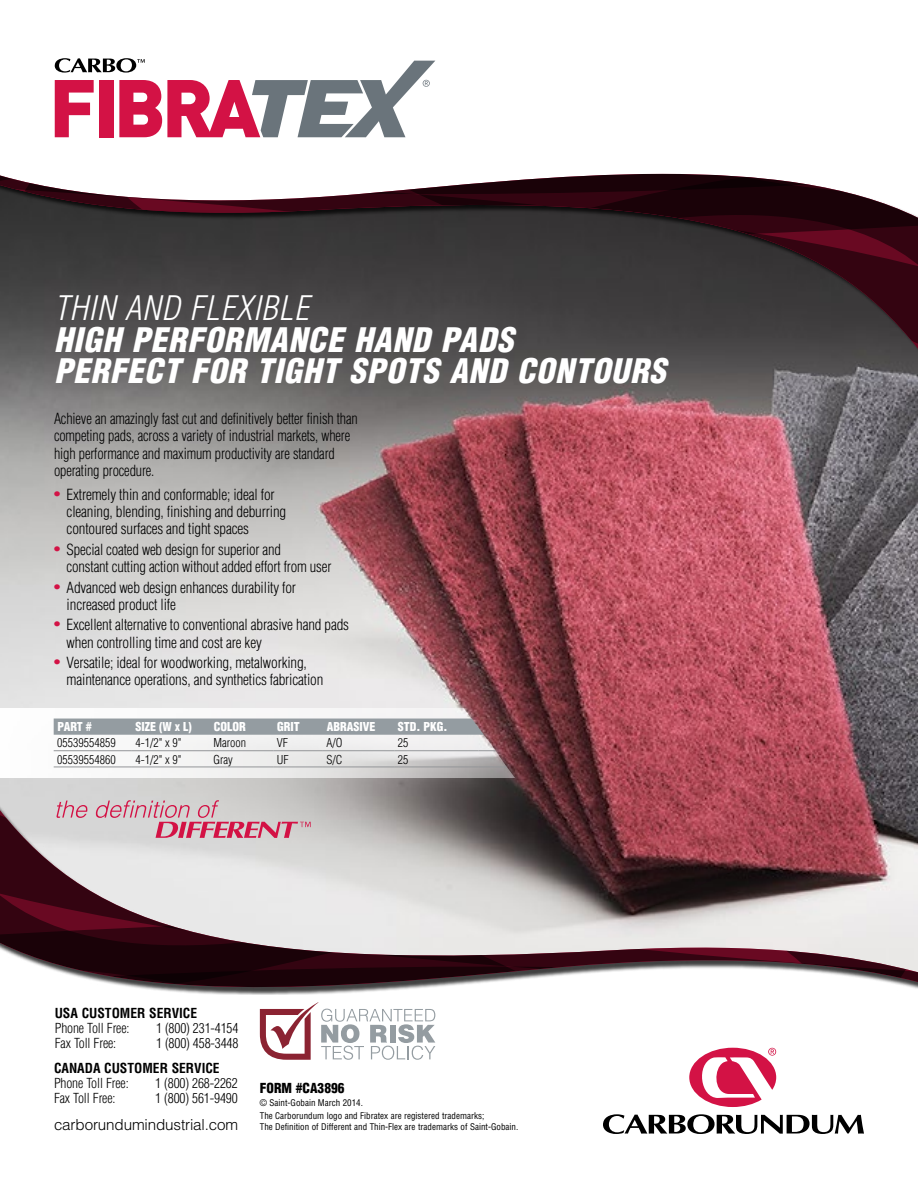
<style>
.page{position:relative;width:918px;height:1188px;background:#fff}
.page>*{position:absolute;margin:0;border:0;box-sizing:border-box;transform-origin:0 0}
.t1{font:italic 900 condensed 33px/31.5px "Helvetica LT Std";letter-spacing:.025em;color:#fff}
.t2{font:italic 300 condensed 33px "Helvetica LT Std";letter-spacing:.025em;color:#fff}
.t3{font:300 15.15px "Helvetica LT Std";letter-spacing:-.01em;color:#000}
.t4{font:300 condensed 15px/17.2px "Helvetica LT Std";letter-spacing:-.01em;color:#000}
.t5{font:300 condensed 15px/17.2px "Helvetica LT Std";letter-spacing:-.01em;color:#000;scale:.95 1}
.t6{font:300 condensed 13.5px "Helvetica LT Std";letter-spacing:-.01em;color:#000}
.t7{font:700 condensed 13.5px "Helvetica LT Std";color:#000}
.t8{font:900 condensed 13.5px "Helvetica LT Std";color:#000}
.t9{font:300 condensed 12px "Helvetica LT Std";color:#000}
.t10{font:900 condensed 12px "Helvetica LT Std";color:#fff}
.t11{font:condensed 9px/12.9px "Helvetica LT Std";color:#000}
.s1{font-weight:400;font-size:16.5px;color:#d31245}
</style>
<div class="page">
<img style="left:0;top:374px;width:321px;height:420px">
<svg style="left:0;top:708px;width:321px;height:70px"></svg>
<div style="left:54px;top:719px;width:267px;height:16px;background:#949ca1"></div>
<hr style="left:54px;top:750px;width:78px;height:1px;background:#939598">
<hr style="left:132px;top:750px;width:78px;height:1px;background:#939598">
<hr style="left:210px;top:750px;width:63px;height:1px;background:#939598">
<hr style="left:273px;top:750px;width:50px;height:1px;background:#939598">
<hr style="left:54px;top:767px;width:78px;height:1px;background:#939598">
<hr style="left:132px;top:767px;width:78px;height:1px;background:#939598">
<hr style="left:210px;top:767px;width:63px;height:1px;background:#939598">
<hr style="left:273px;top:767px;width:50px;height:1px;background:#939598">
<div style="left:0;top:173px;width:918px;height:201px;background:#000;opacity:.75"></div>
<svg style="left:0;top:225px;width:918px;height:124px;background:#403a3c"></svg>
<svg style="left:0;top:174px;width:918px;height:51px"></svg>
<svg style="left:0;top:810px;width:918px;height:125px;background:#c2b6b9"></svg>
<svg style="left:0;top:935px;width:918px;height:79px"></svg>
<svg style="left:55px;top:58px;width:380px;height:79px"></svg>
<img style="left:321px;top:367px;width:597px;height:547px">
<svg style="left:56px;top:801px;width:32px;height:17px"></svg>
<svg style="left:95px;top:800px;width:216px;height:38px;background:#d2adb6"></svg>
<svg style="left:260px;top:1002px;width:175px;height:58px"></svg>
<svg style="left:603px;top:1114px;width:261px;height:20px"></svg>
<svg style="left:689px;top:1048px;width:87px;height:59px"></svg>
<h1 class="t2" style="left:54px;top:288px;width:256px">THIN AND FLEXIBLE</h1>
<h1 class="t1" style="left:54px;top:324px;width:461px">HIGH PERFORMANCE HAND PADS<br>PERFEC</h1>
<h1 class="t1" style="left:163px;top:356px;width:48px">T FOR</h1>
<h1 class="t1" style="left:256px;top:356px;width:214px">TIGHT SPOTS AND</h1>
<h1 class="t1" style="left:517px;top:356px;width:134px">CON TOURS</h1>
<p class="t5" style="left:54px;top:410px;width:321px">Achieve an amazingly fast cut and definitively better finish than competing pads, across a variety of industrial markets, where high performance and maximum productivity are standard operating procedure.</p>
<p class="t4" style="left:67px;top:486px;width:221px;text-indent:-13px"><span class="s1">•</span> Extremely thin and conformable; ideal for cleaning, blending, finishing and deburring contoured surfaces and tight spaces</p>
<p class="t4" style="left:67px;top:541px;width:266px;text-indent:-13px"><span class="s1">•</span> Special coated web design for superior and<br>constant cutting action without added effort from user</p>
<p class="t4" style="left:67px;top:579px;width:231px;text-indent:-13px"><span class="s1">•</span> Advanced web design enhances durability for increased product life</p>
<p class="t4" style="left:67px;top:616px;width:284px;text-indent:-13px"><span class="s1">•</span> Excellent alternative to conventional abrasive hand pads when controlling time and cost are key</p>
<p class="t4" style="left:67px;top:654px;width:258px;text-indent:-13px"><span class="s1">•</span> Versatile; ideal for woodworking, metalworking, maintenance operations, and synthetics fabrication</p>
<p class="t10" style="left:57px;top:719px;width:36px">PART #</p>
<p class="t10" style="left:136px;top:719px;width:58px">SIZE (W X L)</p>
<p class="t10" style="left:214px;top:719px;width:34px">COLOR</p>
<p class="t10" style="left:277px;top:719px;width:24px">GRIT</p>
<p class="t10" style="left:327px;top:719px;width:50px">ABRASIVE</p>
<p class="t10" style="left:398px;top:719px;width:51px">STD. PKG.</p>
<p class="t9" style="left:57px;top:736px;width:60px">05539554859</p>
<p class="t9" style="left:135px;top:736px;width:48px">4-1/2" x 9"</p>
<p class="t9" style="left:214px;top:736px;width:34px">Maroon</p>
<p class="t9" style="left:277px;top:736px;width:13px">VF</p>
<p class="t9" style="left:326px;top:736px;width:18px">A/O</p>
<p class="t9" style="left:398px;top:736px;width:12px">25</p>
<p class="t9" style="left:57px;top:752px;width:60px">05539554860</p>
<p class="t9" style="left:135px;top:752px;width:48px">4-1/2" x 9"</p>
<p class="t9" style="left:214px;top:752px;width:21px">Gray</p>
<p class="t9" style="left:277px;top:752px;width:13px">UF</p>
<p class="t9" style="left:326px;top:752px;width:18px">S/C</p>
<p class="t9" style="left:398px;top:752px;width:12px">25</p>
<p class="t7" style="left:55px;top:1005px;width:144px">USA CUSTOMER SERVICE</p>
<p class="t6" style="left:55px;top:1020px;width:76px">Phone Toll Free:</p>
<p class="t6" style="left:156px;top:1020px;width:84px">1 (800) 231-4154</p>
<p class="t6" style="left:55px;top:1035px;width:63px">Fax Toll Free:</p>
<p class="t6" style="left:156px;top:1035px;width:84px">1 (800) 458-3448</p>
<p class="t7" style="left:54px;top:1060px;width:167px">CANADA CUSTOMER SERVICE</p>
<p class="t6" style="left:54px;top:1075px;width:76px">Phone Toll Free:</p>
<p class="t6" style="left:155px;top:1075px;width:84px">1 (800) 268-2262</p>
<p class="t6" style="left:54px;top:1090px;width:63px">Fax Toll Free:</p>
<p class="t6" style="left:155px;top:1090px;width:84px">1 (800) 561-9490</p>
<p class="t3" style="left:54px;top:1115px;width:186px">carborundumindustrial.com</p>
<p class="t8" style="left:260px;top:1080px;width:86px">FORM #CA3896</p>
<p class="t11" style="left:260px;top:1097px;width:226px">© Saint-Gobain March 2014.<br>The Carborundum logo and Fibratex are registered trademarks;</p>
<p class="t11" style="left:260px;top:1120px;width:260px">The Definition of Different and Thin-Flex are trademarks of Saint‑Gobain.</p>
</div>
